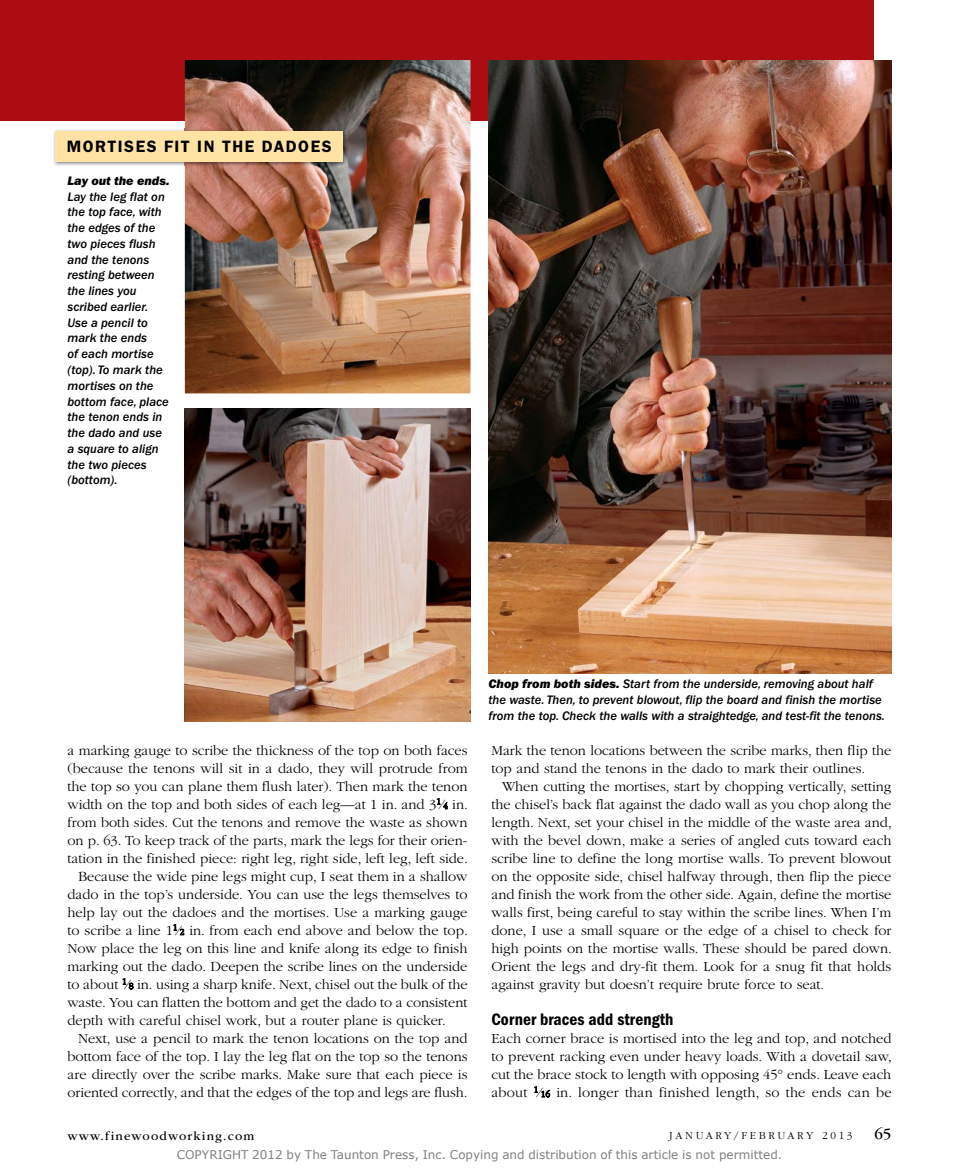
<style>
.page{position:relative;width:959px;height:1175px;background:#fff}
.page>*{position:absolute;margin:0;border:0;box-sizing:border-box;transform-origin:0 0}
.t1{font:17.25px "ITC Franklin Gothic Std Dm Cd";letter-spacing:.005em;color:#000}
.t2{font:600 16.5px "ITC Franklin Gothic Std";letter-spacing:.09em;color:#000}
.t3{font:16.05px "ITC Garamond Std";color:#000}
.t4{font:300 14.4px/18px "ITC Garamond Std";color:#000;text-align:justify}
.t5{font:12.75px/15.8px "ITC Franklin Gothic Std Med It";color:#000}
.t6{font:12.75px "ITC Garamond Std";letter-spacing:.09em;color:#000}
.t7{font:12.75px "ITC Franklin Gothic Std Hvy It";color:#000}
.t8{font:12px "Verdana";color:#808080}
.t9{font:300 11.1px "ITC Garamond Std";color:#000}
.s1{font-size:9px}
.s2{font-family:"ITC Franklin Gothic Std Hvy It"}
</style>
<div class="page">
<div style="left:0;top:0;width:873px;height:120px;background:#ab0d13"></div>
<svg style="left:534px;top:1086px;width:16px;height:11px"></svg>
<svg style="left:437px;top:798px;width:10px;height:11px"></svg>
<svg style="left:173px;top:924px;width:11px;height:11px"></svg>
<svg style="left:123px;top:978px;width:10px;height:11px"></svg>
<img style="left:185px;top:60px;width:285px;height:333px">
<img style="left:185px;top:408px;width:285px;height:313px">
<img style="left:488px;top:60px;width:403px;height:613px">
<img style="left:53px;top:128px;width:294px;height:38px">
<div style="left:56px;top:131px;width:287px;height:30px;background:#ffe3a5"></div>
<p class="t2" style="left:67px;top:136px;width:266px">MORTISES FIT IN THE DADOES</p>
<p class="t7" style="left:68px;top:173px;width:104px">Lay out the ends.</p>
<p class="t5" style="left:68px;top:189px;width:103px">Lay the leg flat on the top face, with the edges of the two pieces flush and the tenons resting between the lines you scribed earlier.<br>Use a pencil to mark the ends<br>of each mortise (top). To mark the mortises on the bottom face, place the tenon ends in the dado and use a square to align the two pieces (bottom).</p>
<p class="t4" style="left:68px;top:741px;width:401px">a marking gauge to scribe the thickness of the top on both faces</p>
<p class="t4" style="left:68px;top:759px;width:401px">(because the tenons will sit in a dado, they will protrude from</p>
<p class="t4" style="left:68px;top:777px;width:401px">the top so you can plane them flush later). Then mark the tenon</p>
<p class="t4" style="left:68px;top:795px;width:402px">width on the top and both sides of each leg—at 1 in. and 3<sup>1</sup>⁄<span class="s1">4</span> in.</p>
<p class="t4" style="left:68px;top:813px;width:401px">from both sides. Cut the tenons and remove the waste as shown</p>
<p class="t4" style="left:68px;top:831px;width:401px">on p. 63. To keep track of the parts, mark the legs for their orien-</p>
<p class="t4" style="left:68px;top:849px;width:402px">tation in the finished piece: right leg, right side, left leg, left side.</p>
<p class="t4" style="left:78px;top:867px;width:391px">Because the wide pine legs might cup, I seat them in a shallow</p>
<p class="t4" style="left:68px;top:885px;width:401px">dado in the top’s underside. You can use the legs themselves to</p>
<p class="t4" style="left:68px;top:903px;width:401px">help lay out the dadoes and the mortises. Use a marking gauge</p>
<p class="t4" style="left:68px;top:921px;width:402px">to scribe a line 1<sup>1</sup>⁄<span class="s1">2</span> in. from each end above and below the top.</p>
<p class="t4" style="left:68px;top:939px;width:401px">Now place the leg on this line and knife along its edge to finish</p>
<p class="t4" style="left:68px;top:957px;width:401px">marking out the dado. Deepen the scribe lines on the underside</p>
<p class="t4" style="left:68px;top:975px;width:401px">to about <sup>1</sup>⁄<span class="s1">8</span> in. using a sharp knife. Next, chisel out the bulk of the</p>
<p class="t4" style="left:68px;top:993px;width:401px">waste. You can flatten the bottom and get the dado to a consistent</p>
<p class="t4" style="left:68px;top:1011px;width:380px">depth with careful chisel work, but a router plane is quicker.</p>
<p class="t4" style="left:78px;top:1029px;width:391px">Next, use a pencil to mark the tenon locations on the top and</p>
<p class="t4" style="left:68px;top:1047px;width:401px">bottom face of the top. I lay the leg flat on the top so the tenons</p>
<p class="t4" style="left:68px;top:1065px;width:401px">are directly over the scribe marks. Make sure that each piece is</p>
<p class="t4" style="left:68px;top:1083px;width:401px">oriented correctly, and that the edges of the top and legs are flush.</p>
<p class="t5" style="left:488px;top:676px;width:398px"><span class="s2">Chop from both sides.</span> Start from the underside, removing about half the waste. Then, to prevent blowout, flip the board and finish the mortise from the top. Check the walls with a straightedge, and test-fit the tenons.</p>
<p class="t4" style="left:491px;top:741px;width:401px">Mark the tenon locations between the scribe marks, then flip the top and stand the tenons in the dado to mark their outlines.</p>
<p class="t4" style="left:491px;top:777px;width:402px;text-indent:10px">When cutting the mortises, start by chopping vertically, setting the chisel’s back flat against the dado wall as you chop along the length. Next, set your chisel in the middle of the waste area and, with the bevel down, make a series of angled cuts toward each scribe line to define the long mortise walls. To prevent blowout on the opposite side, chisel halfway through, then flip the piece and finish the work from the other side. Again, define the mortise walls first, being careful to stay within the scribe lines. When I’m done, I use a small square or the edge of a chisel to check for high points on the mortise walls. These should be pared down.<br>Orient the legs and dry-fit them. Look for a snug fit that holds against gravity but doesn’t require brute force to seat.</p>
<p class="t1" style="left:491px;top:1009px;width:183px">Corner braces add strength</p>
<p class="t4" style="left:491px;top:1029px;width:402px">Each corner brace is mortised into the leg and top, and notched to prevent racking even under heavy loads. With a dovetail saw, cut the brace stock to length with opposing 45° ends. Leave each about <sup>1</sup>⁄<span class="s1">16</span> in. longer than finished length, so the ends can be</p>
<p class="t6" style="left:68px;top:1128px;width:188px">www.finewoodworking.com</p>
<p class="t9" style="left:669px;top:1129px;width:185px">JANUARY/FEBRUARY 2013</p>
<p class="t3" style="left:874px;top:1125px;width:19px">65</p>
<p class="t8" style="left:177px;top:1146px;width:607px">COPYRIGHT 2012 by The Taunton Press, Inc. Copying and distribution of this article is not permitted.</p>
</div>
